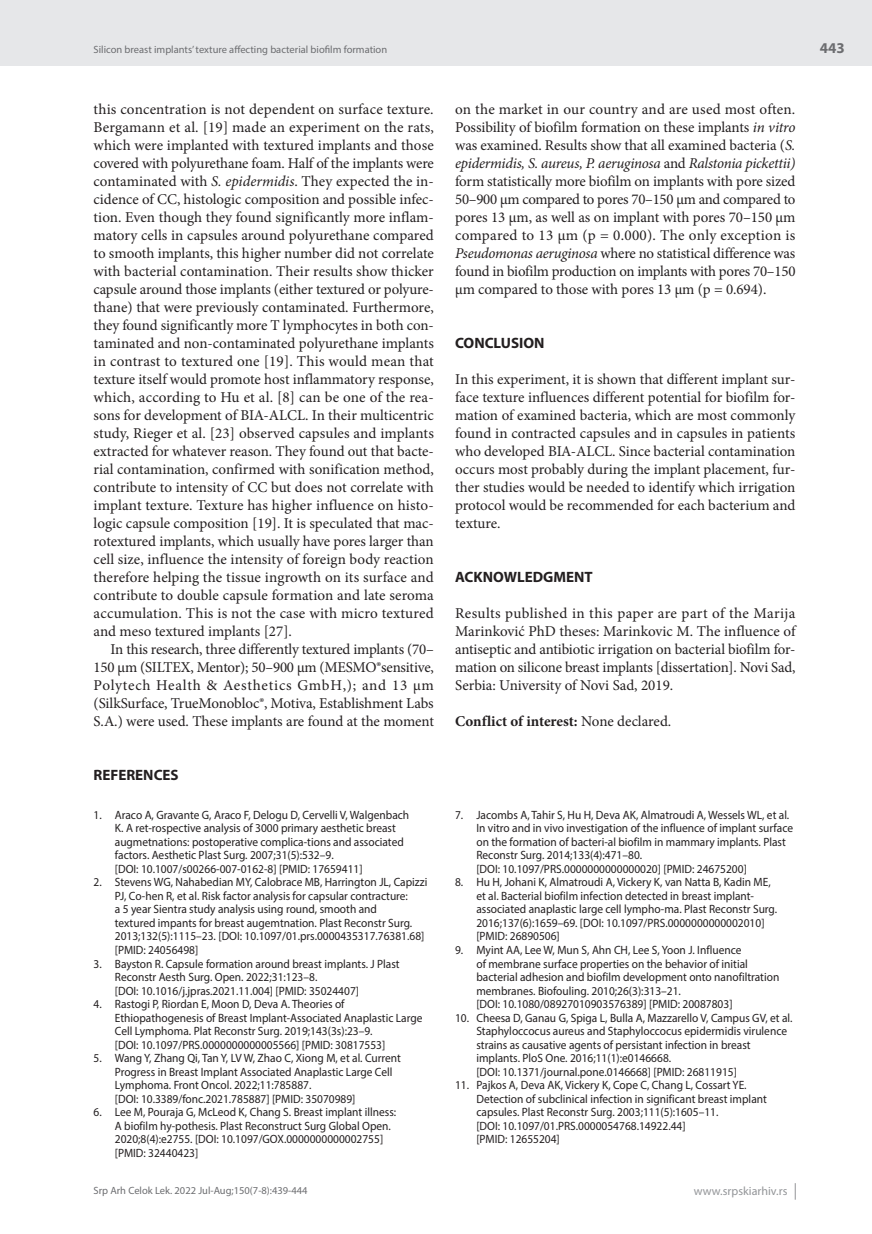
<style>
.page{position:relative;width:872px;height:1234px;background:#fff}
.page>*{position:absolute;margin:0;border:0;box-sizing:border-box;transform-origin:0 0}
.t1{font:15px/18px "Minion Pro";letter-spacing:-.005em;color:#231f20;text-align:justify}
.t2{font:700 15px "Myriad Pro";color:#231f20}
.t3{font:700 15px "Minion Pro";color:#231f20}
.t4{font:700 15px "Myriad Pro";color:#6c6d70}
.t5{font:12px/13.5px "Myriad Pro";color:#231f20;scale:.95 1}
.t6{font:12px "Myriad Pro";color:#939598}
.t7{font:10.5px "Myriad Pro";color:#6c6d70}
.s1{font-style:italic}
.s2{font-weight:400}
</style>
<div class="page">
<div style="left:0;top:0;width:872px;height:66px;background:#e6e7e9"></div>
<svg style="left:795px;top:1183px;width:1px;height:16px"></svg>
<p class="t7" style="left:94px;top:43px;width:295px">Silicon breast implants’ texture affecting bacterial biofilm formation</p>
<p class="t1" style="left:94px;top:100px;width:342px">this concentration is not dependent on surface texture.<br>Bergamann et al. [19] made an experiment on the rats, which were implanted with textured implants and those covered with polyurethane foam. Half of the implants were contaminated with <span class="s1">S. epidermidis</span>. They expected the in&shy;cidence of CC, histologic composition and possible infec&shy;tion. Even though they found significantly more inflam&shy;matory cells in capsules around polyurethane compared to smooth implants, this higher number did not correlate with bacterial contamination. Their results show thicker capsule around those implants (either textured or polyure&shy;thane) that were previously contaminated. Furthermore, they found significantly more T lymphocytes in both con&shy;taminated and non-contaminated polyurethane implants in contrast to textured one [19]. This would mean that texture itself would promote host inflammatory response, which, according to Hu et al. [8] can be one of the rea&shy;sons for development of BIA-ALCL. In their multicentric study, Rieger et al. [23] observed capsules and implants extracted for whatever reason. They found out that bacte&shy;rial contamination, confirmed with sonification method, contribute to intensity of CC but does not correlate with implant texture. Texture has higher influence on histo&shy;logic capsule composition [19]. It is speculated that mac&shy;rotextured implants, which usually have pores larger than cell size, influence the intensity of foreign body reaction therefore helping the tissue ingrowth on its surface and contribute to double capsule formation and late seroma accumulation. This is not the case with micro textured and meso textured implants [27].</p>
<p class="t1" style="left:94px;top:640px;width:342px;text-indent:17px">In this research, three differently textured implants (70– 150 μm (SILTEX, Mentor); 50–900 μm (MESMO®sensitive, Polytech Health &amp; Aesthetics GmbH,); and 13 μm (SilkSurface, TrueMonobloc®, Motiva, Establishment Labs S.A.) were used. These implants are found at the moment</p>
<p class="t2" style="left:94px;top:765px;width:87px">REFERENCES</p>
<p class="t5" style="left:115px;top:807px;width:311px;text-indent:-21px">1. Araco A, Gravante G, Araco F, Delogu D, Cervelli V, Walgenbach K. A ret-rospective analysis of 3000 primary aesthetic breast augmetnations: postoperative complica-tions and associated factors. Aesthetic Plast Surg. 2007;31(5):532–9.<br>[DOI: 10.1007/s00266-007-0162-8] [PMID: 17659411]</p>
<p class="t5" style="left:115px;top:875px;width:330px;text-indent:-21px">2. Stevens WG, Nahabedian MY, Calobrace MB, Harrington JL, Capizzi PJ, Co-hen R, et al. Risk factor analysis for capsular contracture:<br>a 5 year Sientra study analysis using round, smooth and<br>textured impants for breast augemtnation. Plast Reconstr Surg.<br>2013;132(5):1115–23. [DOI: 10.1097/01.prs.0000435317.76381.68] [PMID: 24056498]</p>
<p class="t5" style="left:115px;top:956px;width:301px;text-indent:-21px">3. Bayston R. Capsule formation around breast implants. J Plast<br>Reconstr Aesth Surg. Open. 2022;31:123–8.<br>[DOI: 10.1016/j.jpras.2021.11.004] [PMID: 35024407]</p>
<p class="t5" style="left:115px;top:996px;width:325px;text-indent:-21px">4. Rastogi P, Riordan E, Moon D, Deva A. Theories of Ethiopathogenesis of Breast Implant-Associated Anaplastic Large Cell Lymphoma. Plat Reconstr Surg. 2019;143(3s):23–9.<br>[DOI: 10.1097/PRS.0000000000005566] [PMID: 30817553]</p>
<p class="t5" style="left:115px;top:1050px;width:303px;text-indent:-21px">5. Wang Y, Zhang Qi, Tan Y, LV W, Zhao C, Xiong M, et al. Current Progress in Breast Implant Associated Anaplastic Large Cell Lymphoma. Front Oncol. 2022;11:785887.<br>[DOI: 10.3389/fonc.2021.785887] [PMID: 35070989]</p>
<p class="t5" style="left:115px;top:1104px;width:298px;text-indent:-21px">6. Lee M, Pouraja G, McLeod K, Chang S. Breast implant illness:<br>A biofilm hy-pothesis. Plast Reconstruct Surg Global Open.<br>2020;8(4):e2755. [DOI: 10.1097/GOX.0000000000002755] [PMID: 32440423]</p>
<p class="t1" style="left:455px;top:100px;width:342px">on the market in our country and are used most often.<br>Possibility of biofilm formation on these implants <span class="s1">in vitro </span>was examined. Results show that all examined bacteria (<span class="s1">S. epidermidis, S. aureus, P. aeruginosa</span> and <span class="s1">Ralstonia pickettii) </span>form statistically more biofilm on implants with pore sized 50–900 μm compared to pores 70–150 μm and compared to pores 13 μm, as well as on implant with pores 70–150 μm compared to 13 μm (p = 0.000). The only exception is <span class="s1">Pseudomonas aeruginosa</span> where no statistical difference was found in biofilm production on implants with pores 70–150 μm compared to those with pores 13 μm (p = 0.694).</p>
<p class="t2" style="left:455px;top:333px;width:91px">CONCLUSION</p>
<p class="t1" style="left:455px;top:370px;width:342px">In this experiment, it is shown that different implant sur&shy;face texture influences different potential for biofilm for&shy;mation of examined bacteria, which are most commonly found in contracted capsules and in capsules in patients who developed BIA-ALCL. Since bacterial contamination occurs most probably during the implant placement, fur&shy;ther studies would be needed to identify which irrigation protocol would be recommended for each bacterium and texture.</p>
<p class="t2" style="left:455px;top:567px;width:139px">ACKNOWLEDGMENT</p>
<p class="t1" style="left:455px;top:604px;width:342px">Results published in this paper are part of the Marija Marinković PhD theses: Marinkovic M. The influence of antiseptic and antibiotic irrigation on bacterial biofilm for&shy;mation on silicone breast implants [dissertation]. Novi Sad, Serbia: University of Novi Sad, 2019.</p>
<p class="t3" style="left:455px;top:710px;width:218px">Conflict of interest: <span class="s2">None declared.</span></p>
<p class="t5" style="left:476px;top:807px;width:335px;text-indent:-21px">7. Jacombs A, Tahir S, Hu H, Deva AK, Almatroudi A, Wessels WL, et al.<br>In vitro and in vivo investigation of the influence of implant surface on the formation of bacteri-al biofilm in mammary implants. Plast Reconstr Surg. 2014;133(4):471–80.<br>[DOI: 10.1097/PRS.0000000000000020] [PMID: 24675200]</p>
<p class="t5" style="left:476px;top:875px;width:318px;text-indent:-21px">8. Hu H, Johani K, Almatroudi A, Vickery K, van Natta B, Kadin ME, et al. Bacterial biofilm infection detected in breast implant&shy;associated anaplastic large cell lympho-ma. Plast Reconstr Surg.<br>2016;137(6):1659–69. [DOI: 10.1097/PRS.0000000000002010] [PMID: 26890506]</p>
<p class="t5" style="left:476px;top:942px;width:320px;text-indent:-21px">9. Myint AA, Lee W, Mun S, Ahn CH, Lee S, Yoon J. Influence<br>of membrane surface properties on the behavior of initial bacterial adhesion and biofilm development onto nanofiltration membranes. Biofouling. 2010;26(3):313–21.<br>[DOI: 10.1080/08927010903576389] [PMID: 20087803]</p>
<p class="t5" style="left:476px;top:1010px;width:334px;text-indent:-21px">10. Cheesa D, Ganau G, Spiga L, Bulla A, Mazzarello V, Campus GV, et al.<br>Staphyloccocus aureus and Staphyloccocus epidermidis virulence strains as causative agents of persistant infection in breast implants. PloS One. 2016;11(1):e0146668.<br>[DOI: 10.1371/journal.pone.0146668] [PMID: 26811915]</p>
<p class="t5" style="left:476px;top:1077px;width:307px;text-indent:-21px">11. Pajkos A, Deva AK, Vickery K, Cope C, Chang L, Cossart YE.<br>Detection of subclinical infection in significant breast implant capsules. Plast Reconstr Surg. 2003;111(5):1605–11.<br>[DOI: 10.1097/01.PRS.0000054768.14922.44]<br>[PMID: 12655204]</p>
<p class="t7" style="left:94px;top:1184px;width:216px">Srp Arh Celok Lek. 2022 Jul-Aug;150(7-8):439-444</p>
<p class="t6" style="left:694px;top:1183px;width:95px">www.srpskiarhiv.rs</p>
<p class="t4" style="left:820px;top:38px;width:26px">443</p>
</div>
